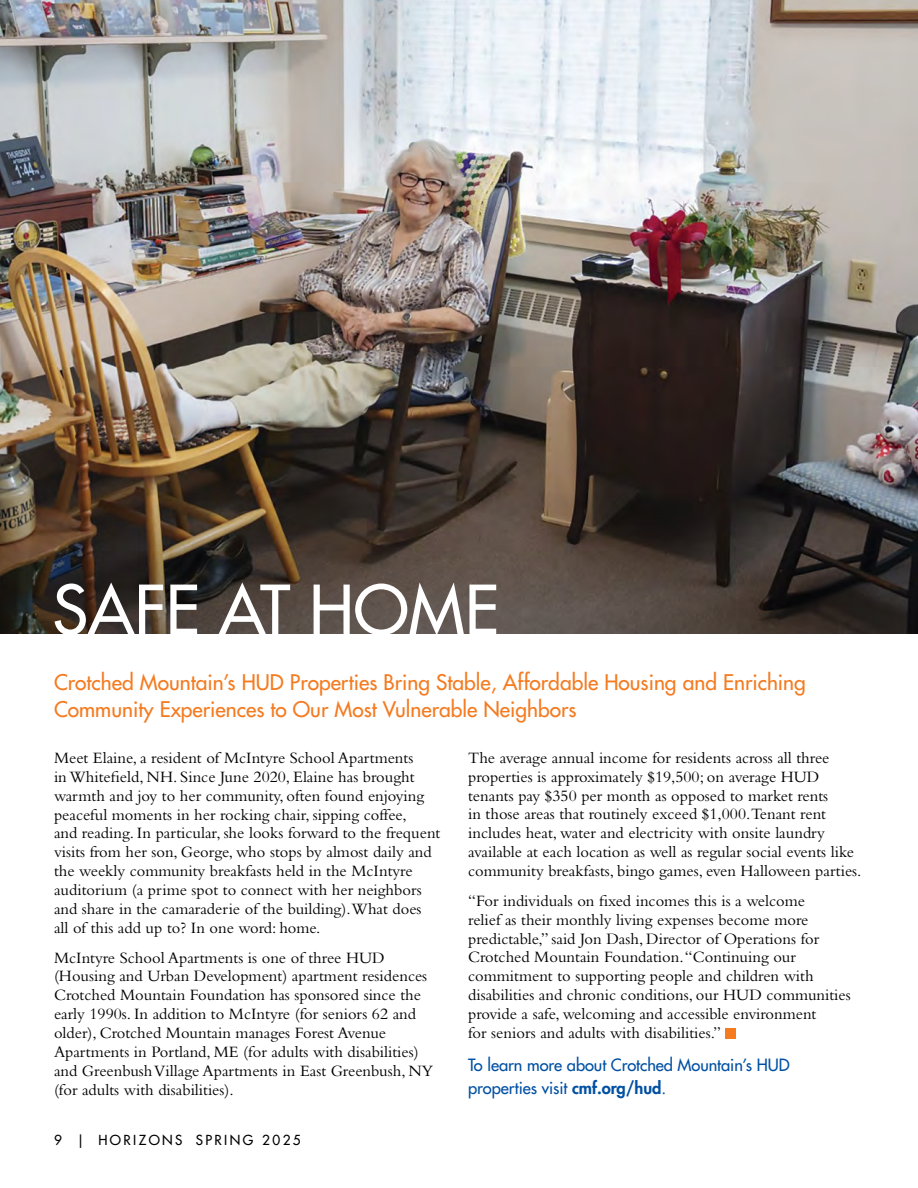
<style>
.page{position:relative;width:918px;height:1188px;background:#fff}
.page>*{position:absolute;margin:0;border:0;box-sizing:border-box;transform-origin:0 0}
.t1{font:66px "Futura";color:#fff}
.t2{font:21px/27px "Futura";color:#f47b20}
.t3{font:16.5px/18.9px "Bembo";color:#000}
.t4{font:16.5px/22.5px "Futura";letter-spacing:-.005em;color:#0050a3}
.t5{font:13.5px "Futura";letter-spacing:.18em;color:#000}
.s1{font-weight:800}
</style>
<div class="page">
<img style="left:0;top:0;width:918px;height:464px">
<svg style="left:0;top:464px;width:918px;height:169px;background:#433931"></svg>
<div style="left:726px;top:1028px;width:10px;height:11px;background:#f47b20"></div>
<h1 class="t1" style="left:52px;top:569px;width:448px">SAFE AT HOME</h1>
<p class="t2" style="left:54px;top:668px;width:753px">Crotched Mountain’s HUD Properties Bring Stable, Affordable Housing and Enriching<br>Community Experiences to Our Most Vulnerable Neighbors</p>
<p class="t3" style="left:468px;top:748px;width:395px">The average annual income for residents across all three properties is approximately $19,500; on average HUD tenants pay $350 per month as opposed to market rents<br>in those areas that routinely exceed $1,000.Tenant rent includes heat, water and electricity with onsite laundry available at each location as well as regular social events like community breakfasts, bingo games, even Halloween parties.</p>
<p class="t3" style="left:468px;top:891px;width:384px">“For individuals on fixed incomes this is a welcome<br>relief as their monthly living expenses become more predictable,” said Jon Dash, Director of Operations for Crotched Mountain Foundation. “Continuing our commitment to supporting people and children with disabilities and chronic conditions, our HUD communities provide a safe, welcoming and accessible environment<br>for seniors and adults with disabilities.”</p>
<p class="t4" style="left:468px;top:1054px;width:323px">To learn more about Crotched Mountain’s HUD properties visit <span class="s1">cmf.org/hud</span>.</p>
<p class="t3" style="left:54px;top:748px;width:388px">Meet Elaine, a resident of McIntyre School Apartments<br>in Whitefield, NH. Since June 2020, Elaine has brought warmth and joy to her community, often found enjoying peaceful moments in her rocking chair, sipping coffee,<br>and reading. In particular, she looks forward to the frequent visits from her son, George, who stops by almost daily and the weekly community breakfasts held in the McIntyre auditorium (a prime spot to connect with her neighbors and share in the camaraderie of the building).What does<br>all of this add up to? In one word: home.</p>
<p class="t3" style="left:54px;top:948px;width:381px">McIntyre School Apartments is one of three HUD (Housing and Urban Development) apartment residences Crotched Mountain Foundation has sponsored since the early 1990s. In addition to McIntyre (for seniors 62 and older), Crotched Mountain manages Forest Avenue Apartments in Portland, ME (for adults with disabilities) and Greenbush Village Apartments in East Greenbush, NY (for adults with disabilities).</p>
<p class="t5" style="left:54px;top:1131px;width:248px">9 | HORIZONS SPRING 2025</p>
</div>
